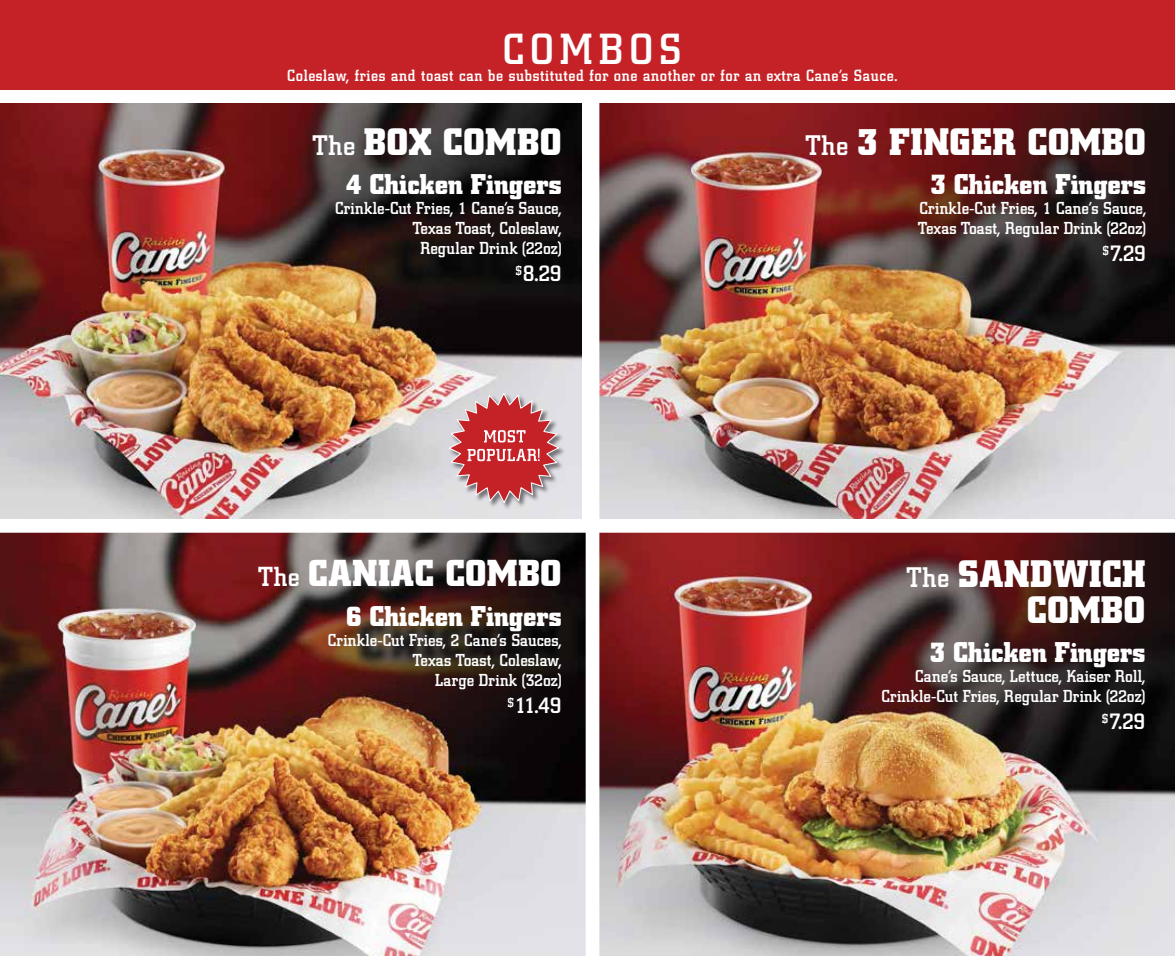
<style>
.page{position:relative;width:1175px;height:956px;background:#fff}
.page>*{position:absolute;margin:0;border:0;box-sizing:border-box;transform-origin:0 0}
.t1{font:500 42.9px "City";letter-spacing:.14em;color:#fff}
.t2{font:700 37.8px/35.5px "City";letter-spacing:.02em;color:#fff;text-align:right}
.t3{font:700 37.05px "City";letter-spacing:.03em;color:#fff}
.t4{font:700 28.2px "City";letter-spacing:.005em;color:#fff}
.t5{font:500 22.65px "City";letter-spacing:-.02em;color:#fff}
.t6{font:500 17.1px/20.1px "City";letter-spacing:.01em;color:#fff;text-align:right}
.t7{font:500 16.05px "City";letter-spacing:.04em;color:#fff}
.s1{font-weight:500;font-size:27.9px}
.s2{font-weight:500;font-size:27.15px}
</style>
<div class="page">
<img style="left:0;top:103px;width:1174px;height:852px">
<div style="left:0;top:0;width:1174px;height:89px;background:#c52227"></div>
<img style="left:447px;top:391px;width:120px;height:120px">
<svg style="left:447px;top:391px;width:114px;height:114px;background:#cd7b7f"></svg>
<h1 class="t1" style="left:502px;top:25px;width:180px">COMBOS</h1>
<p class="t7" style="left:287px;top:67px;width:612px">Coleslaw, fries and toast can be substituted for one another or for an extra Cane’s Sauce.</p>
<h2 class="t2" style="left:313px;top:124px;width:250px"><span class="s1">The</span> BOX COMBO</h2>
<h3 class="t4" style="left:346px;top:168px;width:217px">4 Chicken Fingers</h3>
<p class="t6" style="left:335px;top:198px;width:228px">Crinkle-Cut Fries, 1 Cane’s Sauce,<br>Texas Toast, Coleslaw,<br>Regular Drink (22oz)</p>
<h3 class="t5" style="left:515px;top:261px;width:47px"><sup>$</sup>8.29</h3>
<h3 class="t3" style="left:258px;top:552px;width:305px"><span class="s2">The</span> CANIAC COMBO</h3>
<h3 class="t4" style="left:346px;top:599px;width:217px">6 Chicken Fingers</h3>
<p class="t6" style="left:328px;top:629px;width:235px">Crinkle-Cut Fries, 2 Cane’s Sauces,<br>Texas Toast, Coleslaw,<br>Large Drink (32oz)</p>
<h3 class="t5" style="left:507px;top:692px;width:56px"><sup>$</sup>11.49</h3>
<h2 class="t2" style="left:805px;top:124px;width:342px"><span class="s1">The</span> 3 FINGER COMBO</h2>
<h3 class="t4" style="left:930px;top:168px;width:217px">3 Chicken Fingers</h3>
<p class="t6" style="left:918px;top:198px;width:229px;text-align:left">Crinkle-Cut Fries, 1 Cane’s Sauce,<br>Texas Toast, Regular Drink (22oz)</p>
<h3 class="t5" style="left:1102px;top:241px;width:45px"><sup>$</sup>7.29</h3>
<h2 class="t2" style="left:906px;top:556px;width:240px"><span class="s1">The</span> SANDWICH<br>COMBO</h2>
<h3 class="t4" style="left:929px;top:635px;width:217px">3 Chicken Fingers</h3>
<p class="t6" style="left:881px;top:666px;width:265px">Cane’s Sauce, Lettuce, Kaiser Roll,<br>Crinkle-Cut Fries, Regular Drink (22oz)</p>
<h3 class="t5" style="left:1101px;top:708px;width:45px"><sup>$</sup>7.29</h3>
</div>
